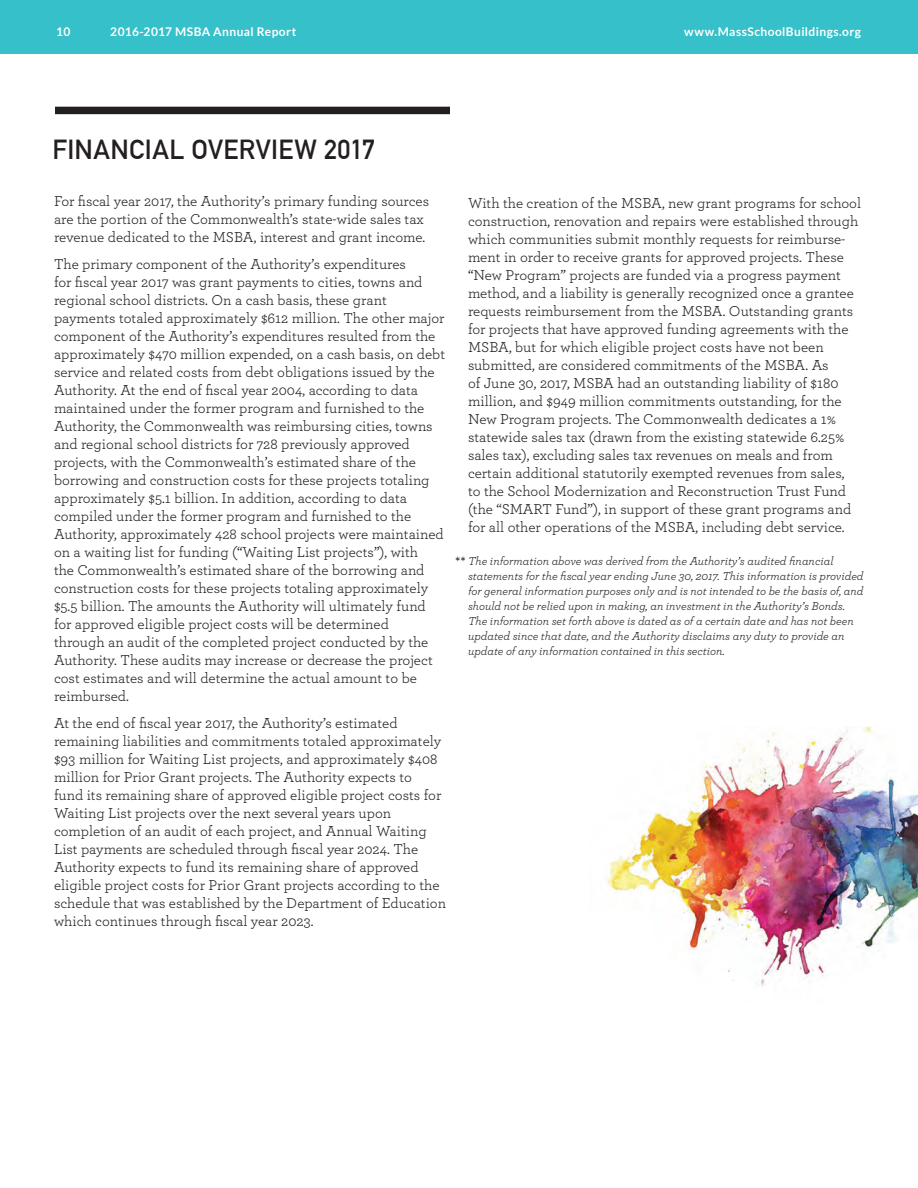
<style>
.page{position:relative;width:918px;height:1188px;background:#fff}
.page>*{position:absolute;margin:0;border:0;box-sizing:border-box;transform-origin:0 0}
.t1{font:700 27px "DIN Alternate";letter-spacing:.02em;color:#231f20}
.t2{font:15px/18px "Archer";color:#231f20}
.t3{font:13.5px "Lato";color:#231f20}
.t4{font:italic 12px/15px "Archer";color:#231f20}
.t5{font:700 12px "Lato";letter-spacing:.035em;color:#fff}
</style>
<div class="page">
<div style="left:0;top:0;width:918px;height:54px;background:#35c0ca"></div>
<div style="left:55px;top:107px;width:395px;height:7px;background:#231f20"></div>
<img style="left:606px;top:727px;width:312px;height:260px">
<p class="t5" style="left:56px;top:25px;width:16px">10</p>
<p class="t5" style="left:110px;top:25px;width:188px">2016-2017 MSBA Annual Report</p>
<p class="t5" style="left:684px;top:25px;width:178px">www.MassSchoolBuildings.org</p>
<h1 class="t1" style="left:52px;top:129px;width:324px">FINANCIAL OVERVIEW 2017</h1>
<p class="t2" style="left:54px;top:192px;width:377px">For fiscal year 2017, the Authority’s primary funding sources are the portion of the Commonwealth’s state-wide sales tax revenue dedicated to the MSBA, interest and grant income.</p>
<p class="t2" style="left:54px;top:255px;width:393px">The primary component of the Authority’s expenditures<br>for fiscal year 2017 was grant payments to cities, towns and regional school districts. On a cash basis, these grant payments totaled approximately $612 million. The other major component of the Authority’s expenditures resulted from the approximately $470 million expended, on a cash basis, on debt service and related costs from debt obligations issued by the Authority. At the end of fiscal year 2004, according to data maintained under the former program and furnished to the Authority, the Commonwealth was reimbursing cities, towns and regional school districts for 728 previously approved projects, with the Commonwealth’s estimated share of the borrowing and construction costs for these projects totaling approximately $5.1 billion. In addition, according to data compiled under the former program and furnished to the Authority, approximately 428 school projects were maintained on a waiting list for funding (“Waiting List projects”), with<br>the Commonwealth’s estimated share of the borrowing and construction costs for these projects totaling approximately $5.5 billion. The amounts the Authority will ultimately fund for approved eligible project costs will be determined<br>through an audit of the completed project conducted by the Authority. These audits may increase or decrease the project cost estimates and will determine the actual amount to be reimbursed.</p>
<p class="t2" style="left:54px;top:714px;width:394px">At the end of fiscal year 2017, the Authority’s estimated remaining liabilities and commitments totaled approximately $93 million for Waiting List projects, and approximately $408 million for Prior Grant projects. The Authority expects to<br>fund its remaining share of approved eligible project costs for Waiting List projects over the next several years upon completion of an audit of each project, and Annual Waiting List payments are scheduled through fiscal year 2024. The Authority expects to fund its remaining share of approved eligible project costs for Prior Grant projects according to the schedule that was established by the Department of Education which continues through fiscal year 2023.</p>
<p class="t2" style="left:468px;top:194px;width:395px">With the creation of the MSBA, new grant programs for school construction, renovation and repairs were established through which communities submit monthly requests for reimburse&shy;ment in order to receive grants for approved projects. These “New Program” projects are funded via a progress payment method, and a liability is generally recognized once a grantee requests reimbursement from the MSBA. Outstanding grants for projects that have approved funding agreements with the MSBA, but for which eligible project costs have not been submitted, are considered commitments of the MSBA. As<br>of June 30, 2017, MSBA had an outstanding liability of $180 million, and $949 million commitments outstanding, for the New Program projects. The Commonwealth dedicates a 1% statewide sales tax (drawn from the existing statewide 6.25% sales tax), excluding sales tax revenues on meals and from certain additional statutorily exempted revenues from sales,<br>to the School Modernization and Reconstruction Trust Fund (the “SMART Fund”), in support of these grant programs and for all other operations of the MSBA, including debt service.</p>
<p class="t4" style="left:468px;top:553px;width:397px">The information above was derived from the Authority’s audited financial statements for the fiscal year ending June 30, 2017. This information is provided for general information purposes only and is not intended to be the basis of, and should not be relied upon in making, an investment in the Authority’s Bonds.<br>The information set forth above is dated as of a certain date and has not been updated since that date, and the Authority disclaims any duty to provide an update of any information contained in this section.</p>
<p class="t3" style="left:455px;top:555px;width:12px">**</p>
</div>
